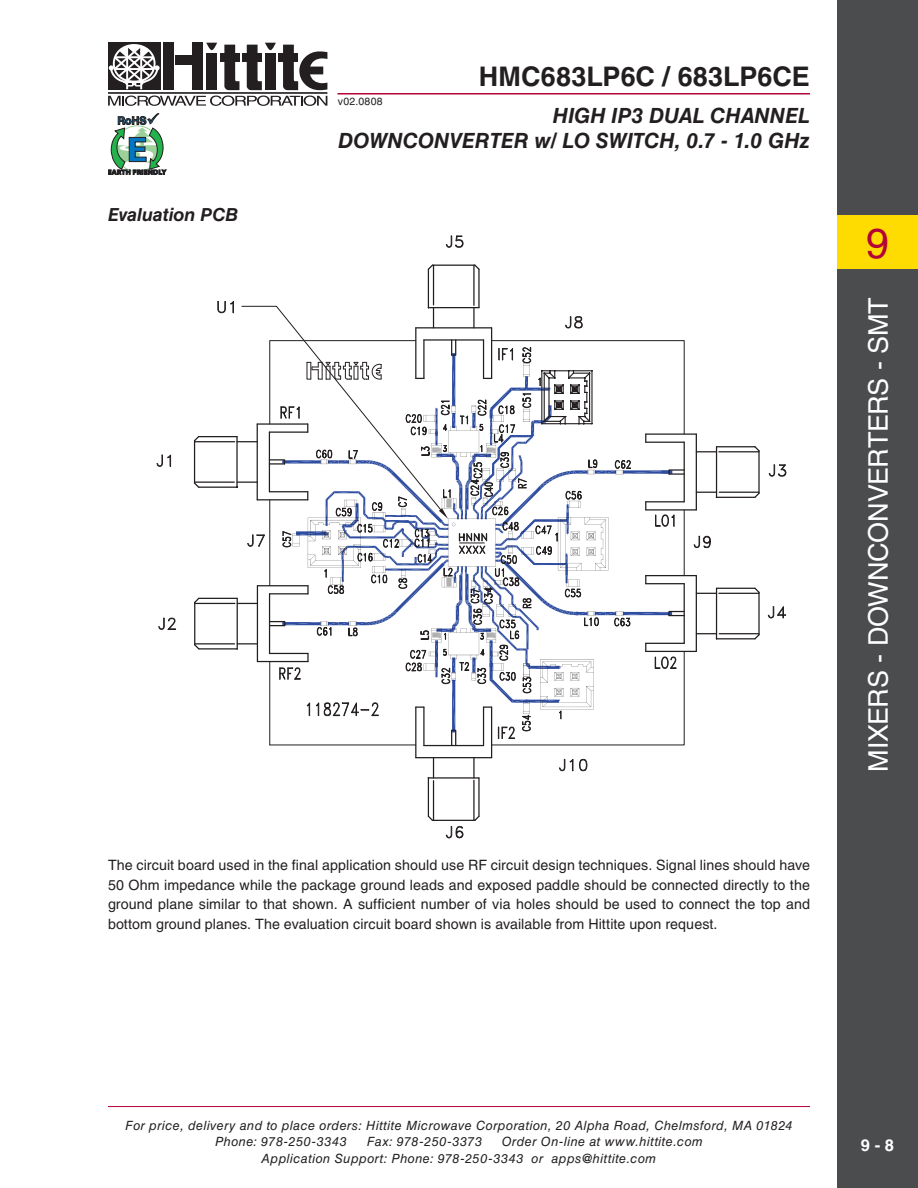
<style>
.page{position:relative;width:918px;height:1188px;background:#fff}
.page>*{position:absolute;margin:0;border:0;box-sizing:border-box;transform-origin:0 0}
.t1{font:42px "Helvetica LT Std";color:#b30437}
.t2{font:27px "Helvetica LT Std";letter-spacing:-.01em;color:#fff}
.t3{font:700 27px "Helvetica LT Std";letter-spacing:.005em;color:#231f20}
.t4{font:italic 700 21px/25.2px "Helvetica LT Std";letter-spacing:-.005em;color:#231f20;text-align:right}
.t5{font:italic 700 18px "Helvetica LT Std";letter-spacing:-.005em;color:#231f20}
.t6{font:700 16.5px "Helvetica LT Std";color:#fff}
.t7{font:14.25px/19.5px "Helvetica LT Std";letter-spacing:.005em;color:#231f20;text-align:justify}
.t8{font:italic 12.75px/16.5px "Helvetica LT Std";letter-spacing:.035em;color:#231f20}
.t9{font:10.5px "Helvetica LT Std";letter-spacing:.025em;color:#231f20}
</style>
<div class="page">
<div style="left:837px;top:0;width:81px;height:1188px;background:#4b4c4d"></div>
<div style="left:837px;top:215px;width:81px;height:54px;background:#ffdc01"></div>
<hr style="left:108px;top:1106px;width:702px;height:1px;background:#b30437">
<div style="left:108px;top:43px;width:52px;height:47px;background:#231f20"></div>
<hr style="left:126px;top:46px;width:2px;height:43px;background:#fff">
<hr style="left:140px;top:46px;width:2px;height:43px;background:#fff">
<svg style="left:109px;top:44px;width:50px;height:43px"></svg>
<hr style="left:108px;top:92px;width:219px;height:2px;background:#231f20">
<div style="left:192px;top:43px;width:11px;height:47px;background:#231f20"></div>
<div style="left:163px;top:43px;width:11px;height:47px;background:#231f20"></div>
<div style="left:176px;top:55px;width:18px;height:9px;background:#231f20"></div>
<svg style="left:206px;top:43px;width:11px;height:7px"></svg>
<div style="left:206px;top:53px;width:11px;height:37px;background:#231f20"></div>
<svg style="left:224px;top:45px;width:15px;height:45px"></svg>
<svg style="left:108px;top:96px;width:219px;height:10px"></svg>
<div style="left:220px;top:53px;width:19px;height:9px;background:#231f20"></div>
<svg style="left:247px;top:43px;width:29px;height:47px"></svg>
<div style="left:242px;top:53px;width:20px;height:9px;background:#231f20"></div>
<svg style="left:283px;top:45px;width:44px;height:45px"></svg>
<div style="left:279px;top:53px;width:19px;height:9px;background:#231f20"></div>
<hr style="left:338px;top:93px;width:472px;height:1px;background:#b30437">
<svg style="left:108px;top:113px;width:58px;height:62px"></svg>
<svg style="left:157px;top:454px;width:15px;height:13px"></svg>
<svg style="left:158px;top:617px;width:19px;height:13px"></svg>
<svg style="left:445px;top:235px;width:19px;height:13px"></svg>
<svg style="left:445px;top:826px;width:19px;height:12px"></svg>
<svg style="left:767px;top:606px;width:20px;height:13px"></svg>
<svg style="left:768px;top:464px;width:19px;height:13px"></svg>
<svg style="left:693px;top:535px;width:18px;height:14px"></svg>
<svg style="left:559px;top:758px;width:29px;height:14px"></svg>
<hr style="left:758px;top:451px;width:2px;height:42px;background:#231f20">
<hr style="left:646px;top:433px;width:50px;height:2px;background:#231f20">
<hr style="left:646px;top:509px;width:50px;height:2px;background:#231f20">
<hr style="left:716px;top:447px;width:1px;height:50px;background:#231f20">
<hr style="left:696px;top:434px;width:1px;height:76px;background:#231f20">
<hr style="left:719px;top:492px;width:40px;height:1px;background:#231f20">
<hr style="left:717px;top:497px;width:38px;height:1px;background:#231f20">
<svg style="left:697px;top:492px;width:21px;height:6px"></svg>
<svg style="left:753px;top:491px;width:7px;height:7px"></svg>
<svg style="left:697px;top:451px;width:19px;height:1px"></svg>
<svg style="left:753px;top:446px;width:7px;height:7px"></svg>
<hr style="left:719px;top:451px;width:40px;height:1px;background:#231f20">
<hr style="left:717px;top:446px;width:38px;height:1px;background:#231f20">
<hr style="left:758px;top:592px;width:2px;height:43px;background:#231f20">
<hr style="left:646px;top:575px;width:50px;height:1px;background:#231f20">
<hr style="left:646px;top:651px;width:50px;height:1px;background:#231f20">
<hr style="left:716px;top:588px;width:1px;height:51px;background:#231f20">
<hr style="left:696px;top:576px;width:1px;height:75px;background:#231f20">
<hr style="left:719px;top:633px;width:40px;height:1px;background:#231f20">
<hr style="left:717px;top:638px;width:38px;height:1px;background:#231f20">
<svg style="left:697px;top:633px;width:19px;height:6px"></svg>
<svg style="left:753px;top:633px;width:7px;height:7px"></svg>
<svg style="left:697px;top:593px;width:19px;height:1px"></svg>
<svg style="left:753px;top:587px;width:7px;height:7px"></svg>
<hr style="left:719px;top:593px;width:40px;height:1px;background:#231f20">
<hr style="left:717px;top:588px;width:38px;height:1px;background:#231f20">
<hr style="left:432px;top:820px;width:43px;height:1px;background:#231f20">
<hr style="left:491px;top:707px;width:1px;height:51px;background:#231f20">
<hr style="left:415px;top:707px;width:1px;height:51px;background:#231f20">
<hr style="left:428px;top:777px;width:51px;height:2px;background:#231f20">
<hr style="left:416px;top:757px;width:76px;height:1px;background:#231f20">
<svg style="left:433px;top:758px;width:1px;height:19px"></svg>
<hr style="left:433px;top:781px;width:1px;height:39px;background:#231f20">
<hr style="left:428px;top:778px;width:1px;height:38px;background:#231f20">
<svg style="left:427px;top:815px;width:6px;height:6px"></svg>
<hr style="left:473px;top:758px;width:2px;height:20px;background:#231f20">
<svg style="left:475px;top:816px;width:5px;height:5px"></svg>
<hr style="left:473px;top:780px;width:2px;height:40px;background:#231f20">
<hr style="left:478px;top:778px;width:2px;height:38px;background:#231f20">
<hr style="left:432px;top:265px;width:43px;height:1px;background:#231f20">
<hr style="left:433px;top:265px;width:1px;height:40px;background:#231f20">
<hr style="left:428px;top:269px;width:1px;height:39px;background:#231f20">
<svg style="left:427px;top:264px;width:7px;height:7px"></svg>
<svg style="left:473px;top:264px;width:7px;height:5px"></svg>
<hr style="left:473px;top:265px;width:2px;height:40px;background:#231f20">
<hr style="left:478px;top:269px;width:2px;height:39px;background:#231f20">
<svg style="left:193px;top:299px;width:492px;height:448px"></svg>
<h2 class="t3" style="left:479px;top:60px;width:333px">HMC683LP6C / 683LP6CE</h2>
<p class="t5" style="left:108px;top:204px;width:132px">Evaluation PCB</p>
<p class="t9" style="left:338px;top:95px;width:46px">v02.0808</p>
<h3 class="t4" style="left:338px;top:103px;width:473px">HIGH IP3 DUAL CHANNEL<br>DOWNCONVERTER w/ LO SWITCH, 0.7 - 1.0 GHz</h3>
<p class="t7" style="left:108px;top:855px;width:704px">The circuit board used in the final application should use RF circuit design techniques. Signal lines should have 50 Ohm impedance while the package ground leads and exposed paddle should be connected directly to the ground plane similar to that shown. A sufficient number of via holes should be used to connect the top and bottom ground planes. The evaluation circuit board shown is available from Hittite upon request.</p>
<h1 class="t1" style="left:866px;top:219px;width:25px">9</h1>
<h2 class="t2" style="left:863px;top:772px;width:474px;rotate:-90deg">mixers - Downconverters - SMT</h2>
<p class="t8" style="left:215px;top:1117px;width:579px;text-indent:-90px">For price, delivery and to place orders: Hittite Microwave Corporation, 20 Alpha Road, Chelmsford, MA 01824<br>Phone: 978-250-3343</p>
<p class="t8" style="left:262px;top:1133px;width:443px;text-indent:240px">Order On-line at www.hittite.com<br>Application Support: Phone: 978-250-3343 or apps@hittite.com</p>
<p class="t8" style="left:367px;top:1133px;width:117px">Fax: 978-250-3373</p>
<p class="t6" style="left:861px;top:1135px;width:35px">9 - 8</p>
</div>
